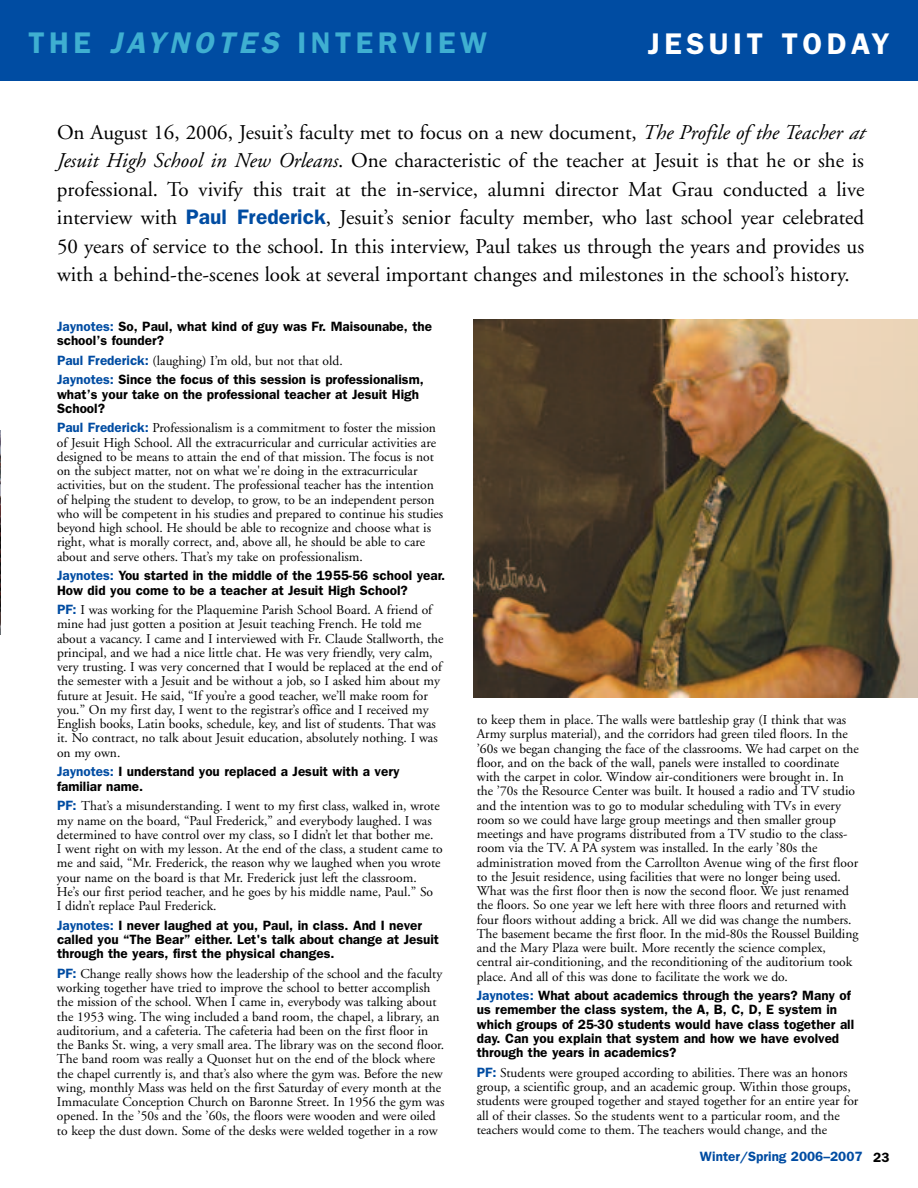
<style>
.page{position:relative;width:918px;height:1188px;background:#fff}
.page>*{position:absolute;margin:0;border:0;box-sizing:border-box;transform-origin:0 0}
.t1{font:600 30px "Franklin Gothic";letter-spacing:.15em;color:#3fafd1}
.t2{font:600 30px "Franklin Gothic";letter-spacing:.15em;color:#fff}
.t3{font:21px/28.5px "Adobe Garamond";color:#000;text-align:justify}
.t4{font:13.5px/14.2px "Adobe Garamond";color:#000}
.t5{font:600 13.5px/14.2px "Franklin Gothic";color:#000}
.t6{font:600 13.5px "Franklin Gothic";color:#004ca2}
.s1{font-style:italic}
.s2{font-family:"Franklin Gothic";font-weight:600;color:#004ca2}
.s3{color:#004ca2}
.s4{color:#000}
</style>
<div class="page">
<div style="left:0;top:0;width:918px;height:81px;background:#004ca2"></div>
<img style="left:0;top:431px;width:1px;height:203px">
<img style="left:474px;top:319px;width:444px;height:378px">
<h1 class="t1" style="left:28px;top:25px;width:460px">THE <span class="s1">JAYNOTES</span> INTERVIEW</h1>
<h1 class="t2" style="left:648px;top:26px;width:243px">JESUIT TODAY</h1>
<p class="t3" style="left:57px;top:120px;width:809px">On August 16, 2006, Jesuit’s faculty met to focus on a new document, <span class="s1">The Profile of the Teacher at Jesuit High School in New Orleans</span>. One characteristic of the teacher at Jesuit is that he or she is professional. To vivify this trait at the in-service, alumni director Mat Grau conducted a live interview with <span class="s2">Paul Frederick</span>, Jesuit’s senior faculty member, who last school year celebrated 50 years of service to the school. In this interview, Paul takes us through the years and provides us with a behind-the-scenes look at several important changes and milestones in the school’s history.</p>
<p class="t5" style="left:57px;top:319px;width:377px"><span class="s3">Jaynotes:</span> So, Paul, what kind of guy was Fr. Maisounabe, the school’s founder?</p>
<p class="t4" style="left:57px;top:354px;width:287px"><span class="s2">Paul Frederick:</span> (laughing) I’m old, but not that old.</p>
<p class="t5" style="left:57px;top:373px;width:368px"><span class="s3">Jaynotes:</span> Since the focus of this session is professionalism, what’s your take on the professional teacher at Jesuit High<br>School?</p>
<p class="t4" style="left:57px;top:422px;width:388px"><span class="s2">Paul Frederick:</span> Professionalism is a commitment to foster the mission of Jesuit High School. All the extracurricular and curricular activities are designed to be means to attain the end of that mission. The focus is not on the subject matter, not on what we're doing in the extracurricular activities, but on the student. The professional teacher has the intention of helping the student to develop, to grow, to be an independent person who will be competent in his studies and prepared to continue his studies beyond high school. He should be able to recognize and choose what is right, what is morally correct, and, above all, he should be able to care about and serve others. That’s my take on professionalism.</p>
<p class="t5" style="left:57px;top:569px;width:390px"><span class="s3">Jaynotes:</span> You started in the middle of the 1955-56 school year.<br>How did you come to be a teacher at Jesuit High School?</p>
<p class="t4" style="left:57px;top:604px;width:388px"><span class="s2">PF:</span> I was working for the Plaquemine Parish School Board. A friend of mine had just gotten a position at Jesuit teaching French. He told me about a vacancy. I came and I interviewed with Fr. Claude Stallworth, the principal, and we had a nice little chat. He was very friendly, very calm, very trusting. I was very concerned that I would be replaced at the end of the semester with a Jesuit and be without a job, so I asked him about my future at Jesuit. He said, “If you’re a good teacher, we’ll make room for you.” On my first day, I went to the registrar’s office and I received my English books, Latin books, schedule, key, and list of students. That was it. No contract, no talk about Jesuit education, absolutely nothing. I was on my own.</p>
<p class="t5" style="left:57px;top:765px;width:344px"><span class="s3">Jaynotes:</span> I understand you replaced a Jesuit with a very familiar name.</p>
<p class="t4" style="left:57px;top:800px;width:387px"><span class="s2">PF:</span> That’s a misunderstanding. I went to my first class, walked in, wrote my name on the board, “Paul Frederick,” and everybody laughed. I was determined to have control over my class, so I didn’t let that bother me.<br>I went right on with my lesson. At the end of the class, a student came to me and said, “Mr. Frederick, the reason why we laughed when you wrote your name on the board is that Mr. Frederick just left the classroom.<br>He’s our first period teacher, and he goes by his middle name, Paul.” So<br>I didn’t replace Paul Frederick.</p>
<p class="t5" style="left:57px;top:918px;width:384px"><span class="s3">Jaynotes:</span> I never laughed at you, Paul, in class. And I never called you “The Bear” either. Let's talk about change at Jesuit through the years, first the physical changes.</p>
<p class="t4" style="left:57px;top:968px;width:389px"><span class="s2">PF:</span> Change really shows how the leadership of the school and the faculty working together have tried to improve the school to better accomplish the mission of the school. When I came in, everybody was talking about the 1953 wing. The wing included a band room, the chapel, a library, an auditorium, and a cafeteria. The cafeteria had been on the first floor in the Banks St. wing, a very small area. The library was on the second floor.<br>The band room was really a Quonset hut on the end of the block where the chapel currently is, and that’s also where the gym was. Before the new wing, monthly Mass was held on the first Saturday of every month at the Immaculate Conception Church on Baronne Street. In 1956 the gym was opened. In the ’50s and the ’60s, the floors were wooden and were oiled to keep the dust down. Some of the desks were welded together in a row</p>
<p class="t4" style="left:477px;top:714px;width:383px">to keep them in place. The walls were battleship gray (I think that was Army surplus material), and the corridors had green tiled floors. In the ’60s we began changing the face of the classrooms. We had carpet on the floor, and on the back of the wall, panels were installed to coordinate with the carpet in color. Window air-conditioners were brought in. In the ’70s the Resource Center was built. It housed a radio and TV studio and the intention was to go to modular scheduling with TVs in every room so we could have large group meetings and then smaller group meetings and have programs distributed from a TV studio to the class&shy;room via the TV. A PA system was installed. In the early ’80s the administration moved from the Carrollton Avenue wing of the first floor to the Jesuit residence, using facilities that were no longer being used.<br>What was the first floor then is now the second floor. We just renamed the floors. So one year we left here with three floors and returned with four floors without adding a brick. All we did was change the numbers.<br>The basement became the first floor. In the mid-80s the Roussel Building and the Mary Plaza were built. More recently the science complex, central air-conditioning, and the reconditioning of the auditorium took place. And all of this was done to facilitate the work we do.</p>
<p class="t5" style="left:477px;top:988px;width:379px"><span class="s3">Jaynotes:</span> What about academics through the years? Many of us remember the class system, the A, B, C, D, E system in which groups of 25-30 students would have class together all day. Can you explain that system and how we have evolved through the years in academics?</p>
<p class="t4" style="left:477px;top:1067px;width:383px"><span class="s2">PF:</span> Students were grouped according to abilities. There was an honors group, a scientific group, and an academic group. Within those groups, students were grouped together and stayed together for an entire year for all of their classes. So the students went to a particular room, and the teachers would come to them. The teachers would change, and the</p>
<p class="t6" style="left:700px;top:1149px;width:191px">Winter/Spring 2006–2007 <span class="s4">23</span></p>
</div>
